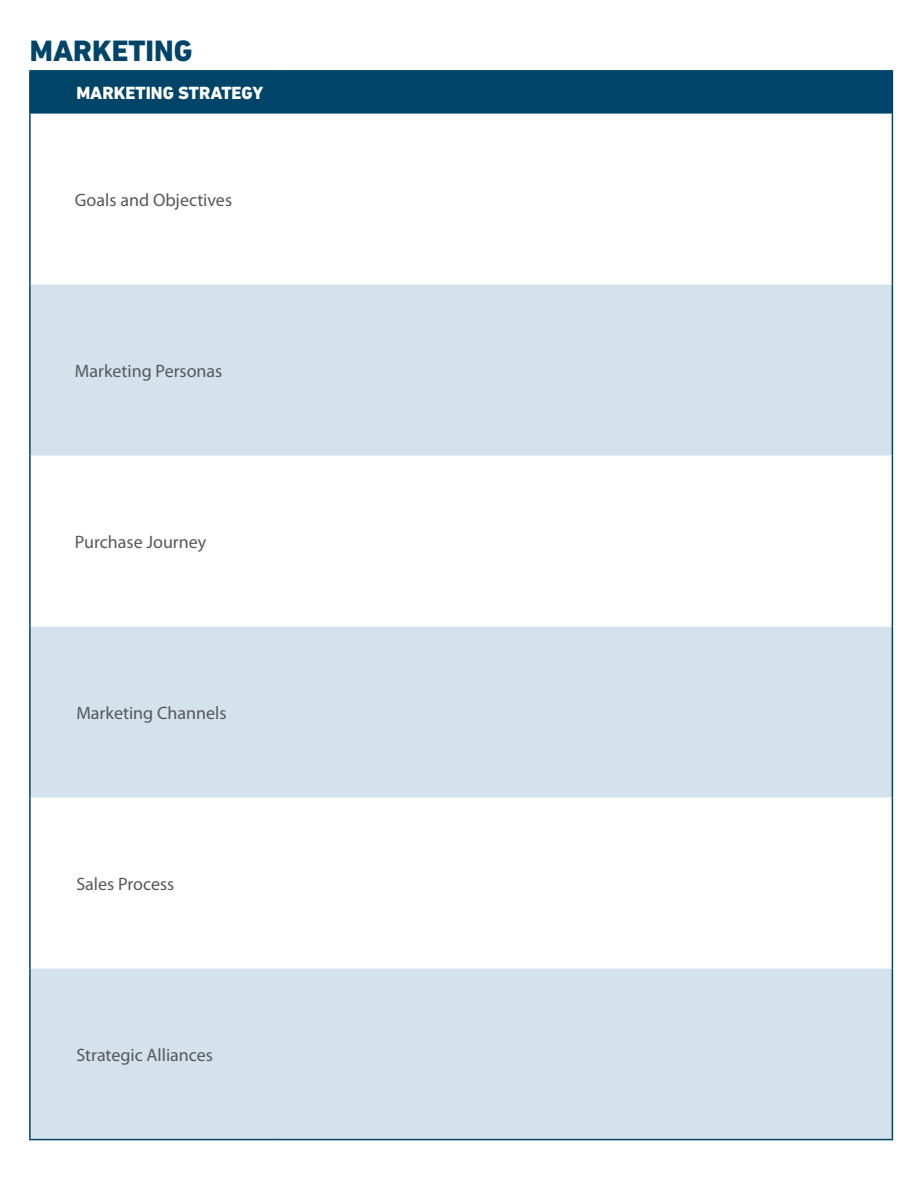
<style>
.page{position:relative;width:918px;height:1188px;background:#fff}
.page>*{position:absolute;margin:0;border:0;box-sizing:border-box;transform-origin:0 0}
.t1{font:800 30px "DIN Next LT Pro";color:#00446a}
.t2{font:18px "Myriad Pro";color:#57585a}
.t3{font:800 18px "DIN Next LT Pro";color:#fff}
</style>
<div class="page">
<div style="left:31px;top:72px;width:861px;height:42px;background:#00446a"></div>
<div style="left:31px;top:285px;width:861px;height:171px;background:#d4e2ec"></div>
<div style="left:31px;top:627px;width:861px;height:171px;background:#d4e2ec"></div>
<div style="left:31px;top:969px;width:861px;height:170px;background:#d4e2ec"></div>
<hr style="left:29px;top:70px;width:243px;height:2px;background:#00446a">
<hr style="left:29px;top:72px;width:2px;height:42px;background:#00446a">
<hr style="left:272px;top:70px;width:621px;height:2px;background:#00446a">
<hr style="left:892px;top:72px;width:1px;height:42px;background:#00446a">
<hr style="left:29px;top:114px;width:2px;height:171px;background:#00446a">
<hr style="left:892px;top:114px;width:1px;height:171px;background:#00446a">
<hr style="left:29px;top:285px;width:2px;height:171px;background:#00446a">
<hr style="left:892px;top:285px;width:1px;height:171px;background:#00446a">
<hr style="left:29px;top:456px;width:2px;height:171px;background:#00446a">
<hr style="left:892px;top:456px;width:1px;height:171px;background:#00446a">
<hr style="left:29px;top:627px;width:2px;height:171px;background:#00446a">
<hr style="left:892px;top:627px;width:1px;height:171px;background:#00446a">
<hr style="left:29px;top:798px;width:2px;height:171px;background:#00446a">
<hr style="left:892px;top:798px;width:1px;height:171px;background:#00446a">
<hr style="left:29px;top:969px;width:2px;height:170px;background:#00446a">
<hr style="left:892px;top:969px;width:1px;height:170px;background:#00446a">
<hr style="left:29px;top:1139px;width:243px;height:1px;background:#00446a">
<hr style="left:272px;top:1139px;width:621px;height:1px;background:#00446a">
<p class="t1" style="left:30px;top:33px;width:164px">MARKETING</p>
<p class="t3" style="left:76px;top:82px;width:188px">MARKETING STRATEGY</p>
<p class="t2" style="left:75px;top:190px;width:159px">Goals and Objectives</p>
<p class="t2" style="left:75px;top:361px;width:149px">Marketing Personas</p>
<p class="t2" style="left:75px;top:532px;width:133px">Purchase Journey</p>
<p class="t2" style="left:76px;top:703px;width:152px">Marketing Channels</p>
<p class="t2" style="left:76px;top:874px;width:99px">Sales Process</p>
<p class="t2" style="left:76px;top:1045px;width:138px">Strategic Alliances</p>
</div>
